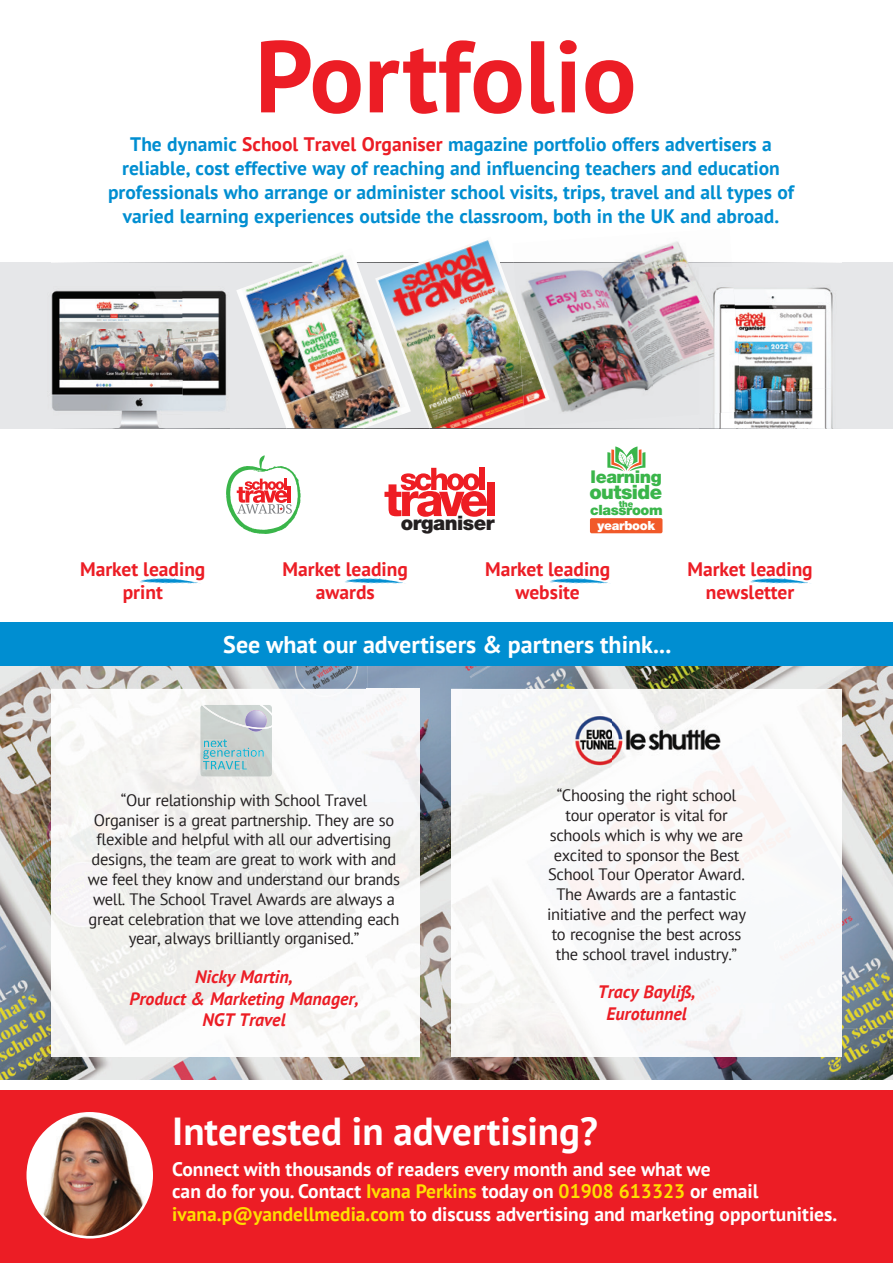
<style>
.page{position:relative;width:893px;height:1263px;background:#fff}
.page>*{position:absolute;margin:0;border:0;box-sizing:border-box;transform-origin:0 0}
.t1{font:700 101.55px "PT Sans";color:#ec1d25}
.t2{font:700 39px "PT Sans";color:#fff}
.t3{font:700 24px "PT Sans";color:#fff}
.t4{font:900 19.95px "Helvetica Neue";letter-spacing:-.025em;color:#231f20}
.t5{font:900 19.8px "Helvetica Neue";letter-spacing:-.025em;color:#3ab54a}
.t6{font:700 19.5px/24px "PT Sans";color:#008ed1;text-align:center}
.t7{font:700 19.5px/22.5px "PT Sans";color:#fff}
.t8{font:700 19.5px/22.5px "PT Sans";color:#ec1d25;text-align:center}
.t9{font:italic 700 18px/21.6px "PT Sans";color:#ec1d25;text-align:center}
.t10{font:900 17.55px "Helvetica Neue";letter-spacing:-.025em;color:#3ab54a}
.t11{font:16.5px/19.8px "PT Sans";letter-spacing:-.02em;color:#231f20;text-align:center}
.t12{font:900 14.1px "Helvetica Neue";letter-spacing:-.025em;color:#3ab54a}
.t13{font:900 12.6px "Helvetica Neue";letter-spacing:-.025em;color:#fff}
.t14{font:900 8.7px "Helvetica Neue";color:#3ab54a}
.s1{color:#ec1d25}
.s2{color:#ffdf01}
</style>
<div class="page">
<div style="left:0;top:263px;width:893px;height:166px;background:#e6e7e9"></div>
<svg style="left:55px;top:262px;width:778px;height:1px"></svg>
<img style="left:51px;top:290px;width:176px;height:138px">
<img style="left:236px;top:254px;width:139px;height:174px">
<img style="left:375px;top:240px;width:147px;height:188px">
<img style="left:512px;top:240px;width:176px;height:22px">
<img style="left:514px;top:263px;width:131px;height:81px">
<img style="left:645px;top:263px;width:54px;height:110px">
<img style="left:533px;top:335px;width:123px;height:77px">
<img style="left:652px;top:373px;width:20px;height:39px">
<img style="left:514px;top:262px;width:218px;height:1px">
<img style="left:517px;top:310px;width:16px;height:49px">
<img style="left:521px;top:355px;width:29px;height:54px">
<div style="left:486px;top:483px;width:8px;height:33px;background:#ee1d23"></div>
<svg style="left:384px;top:468px;width:103px;height:49px"></svg>
<svg style="left:226px;top:455px;width:75px;height:79px"></svg>
<svg style="left:607px;top:446px;width:38px;height:25px"></svg>
<div style="left:590px;top:518px;width:72px;height:15px;background:#f15929;border-radius:2px"></div>
<div style="left:0;top:1090px;width:893px;height:173px;background:#ec1d25"></div>
<img style="left:28px;top:1113px;width:124px;height:124px;border-radius:62px">
<div style="left:27px;top:1112px;width:126px;height:126px;border:3px solid #fff;border-radius:50%"></div>
<img style="left:0;top:666px;width:367px;height:51px">
<img style="left:367px;top:666px;width:106px;height:155px">
<img style="left:473px;top:666px;width:367px;height:23px">
<img style="left:840px;top:666px;width:53px;height:414px">
<img style="left:0;top:717px;width:51px;height:363px">
<img style="left:419px;top:821px;width:32px;height:155px">
<img style="left:368px;top:976px;width:105px;height:104px">
<img style="left:51px;top:689px;width:317px;height:391px">
<img style="left:473px;top:1056px;width:368px;height:24px">
<img style="left:367px;top:689px;width:52px;height:367px">
<img style="left:451px;top:689px;width:391px;height:367px">
<img style="left:200px;top:705px;width:72px;height:71px">
<img style="left:204px;top:739px;width:23px;height:8px">
<img style="left:203px;top:750px;width:32px;height:9px">
<img style="left:236px;top:748px;width:28px;height:9px">
<img style="left:203px;top:761px;width:44px;height:9px">
<img style="left:202px;top:705px;width:70px;height:24px">
<img style="left:571px;top:714px;width:167px;height:53px">
<div style="left:0;top:623px;width:893px;height:43px;background:#008ed1"></div>
<img style="left:139px;top:577px;width:61px;height:7px">
<img style="left:345px;top:577px;width:61px;height:7px">
<img style="left:549px;top:577px;width:61px;height:7px">
<img style="left:750px;top:578px;width:61px;height:6px">
<img style="left:742px;top:287px;width:91px;height:101px">
<img style="left:715px;top:388px;width:118px;height:40px">
<img style="left:699px;top:286px;width:43px;height:128px">
<svg style="left:229px;top:428px;width:470px;height:1px"></svg>
<img style="left:70px;top:428px;width:159px;height:1px">
<img style="left:286px;top:428px;width:79px;height:1px">
<img style="left:430px;top:428px;width:41px;height:1px">
<img style="left:699px;top:428px;width:134px;height:1px">
<h1 class="t1" style="left:255px;top:9px;width:383px">Portfolio</h1>
<p class="t6" style="left:108px;top:132px;width:688px">The dynamic <span class="s1">School Travel Organiser</span> magazine portfolio offers advertisers a reliable, cost effective way of reaching and influencing teachers and education professionals who arrange or administer school visits, trips, travel and all types of varied learning experiences outside the classroom, both in the UK and abroad.</p>
<p class="t4" style="left:401px;top:510px;width:95px">organiser</p>
<p class="t10" style="left:591px;top:466px;width:73px">learning</p>
<p class="t5" style="left:589px;top:480px;width:74px">outside</p>
<p class="t12" style="left:590px;top:502px;width:74px">classroom</p>
<p class="t14" style="left:619px;top:498px;width:16px">the</p>
<p class="t13" style="left:597px;top:518px;width:59px">yearbook</p>
<p class="t8" style="left:80px;top:558px;width:127px">Market leading print</p>
<p class="t8" style="left:283px;top:558px;width:127px">Market leading awards</p>
<p class="t8" style="left:485px;top:558px;width:127px">Market leading website</p>
<p class="t8" style="left:687px;top:558px;width:127px">Market leading newsletter</p>
<h3 class="t3" style="left:223px;top:629px;width:450px">See what our advertisers &amp; partners think...</h3>
<p class="t11" style="left:88px;top:790px;width:314px">“Our relationship with School Travel Organiser is a great partnership. They are so flexible and helpful with all our advertising designs, the team are great to work with and we feel they know and understand our brands well. The School Travel Awards are always a great celebration that we love attending each year, always brilliantly organised.”</p>
<p class="t9" style="left:129px;top:965px;width:231px">Nicky Martin,<br>Product &amp; Marketing Manager,<br>NGT Travel</p>
<p class="t11" style="left:547px;top:785px;width:200px">“Choosing the right school tour operator is vital for schools which is why we are excited to sponsor the Best<br>School Tour Operator Award.<br>The Awards are a fantastic initiative and the perfect way to recognise the best across the school travel industry.”</p>
<p class="t9" style="left:598px;top:981px;width:99px">Tracy Bayliß,<br>Eurotunnel</p>
<h2 class="t2" style="left:172px;top:1105px;width:427px">Interested in advertising?</h2>
<p class="t7" style="left:172px;top:1157px;width:666px">Connect with thousands of readers every month and see what we<br>can do for you. Contact <span class="s2">Ivana Perkins</span> today on <span class="s2">01908 613323</span> or email <span class="s2">ivana.p@yandellmedia.com</span> to discuss advertising and marketing opportunities.</p>
</div>
